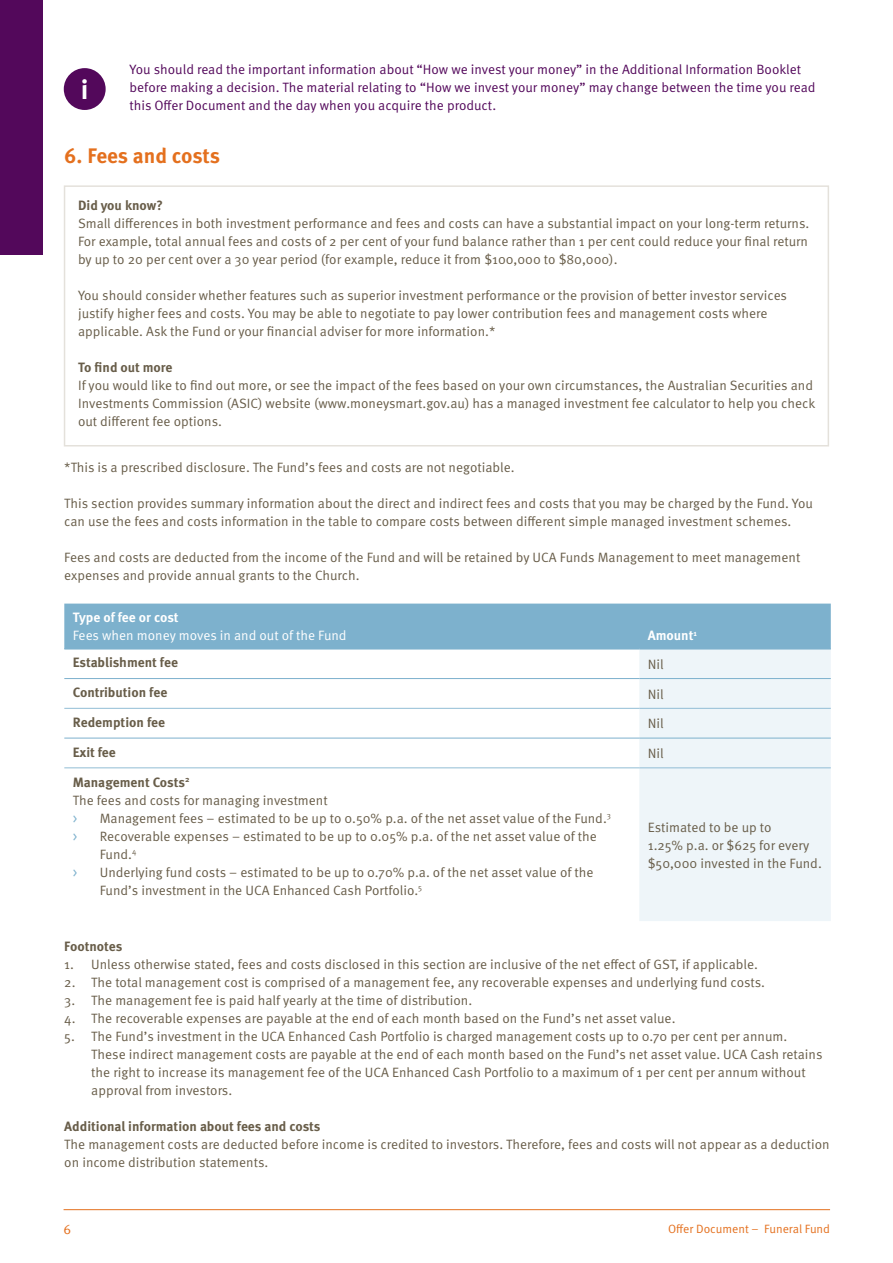
<style>
.page{position:relative;width:893px;height:1263px;background:#fff}
.page>*{position:absolute;margin:0;border:0;box-sizing:border-box;transform-origin:0 0}
.t1{font:700 27px "Meta OT";color:#fff}
.Numbered_heading{font:700 21px "Meta OT";letter-spacing:-.005em;color:#e4701e}
.Body_text{font:13.5px/18px "Meta OT Norm";color:#685d49}
.Information_body_tex{font:13.5px/18px "Meta OT Norm";color:#53085b}
.Paragraph_heading{font:700 13.5px "Meta OT";color:#685d49}
.Paragraph_heading-2{font:13.5px "Meta OT Norm";color:#685d49}
.Paragraph_heading_wh{font:13.5px "Meta OT Norm";color:#fff}
.Paragraph_heading_wh-2{font:700 13.5px "Meta OT";letter-spacing:-.005em;color:#fff}
.Paragraph_heading-3{font:700 13.5px "Meta OT";color:#fff}
.t2{font:13.5px "Meta OT Norm";color:#e4701e}
.t3{font:12px "Meta OT Norm";color:#e4701e}
.s1{color:#7db1cd}
</style>
<div class="page">
<div style="left:0;top:0;width:43px;height:255px;background:#53085b"></div>
<hr style="left:64px;top:1209px;width:766px;height:1px;background:#e4701e">
<div style="left:64px;top:604px;width:767px;height:44px;background:#7db1cd"></div>
<div style="left:639px;top:649px;width:192px;height:272px;background:#eef5f9"></div>
<hr style="left:64px;top:678px;width:575px;height:1px;background:#7db1cd">
<hr style="left:639px;top:678px;width:192px;height:1px;background:#7db1cd">
<hr style="left:64px;top:738px;width:575px;height:1px;background:#7db1cd">
<hr style="left:639px;top:738px;width:192px;height:1px;background:#7db1cd">
<hr style="left:64px;top:708px;width:575px;height:1px;background:#92bdd5">
<hr style="left:639px;top:708px;width:192px;height:1px;background:#92bdd5">
<hr style="left:64px;top:768px;width:575px;height:1px;background:#92bdd5">
<hr style="left:639px;top:768px;width:192px;height:1px;background:#92bdd5">
<hr style="left:64px;top:648px;width:575px;height:1px;background:#7db1cd">
<hr style="left:639px;top:648px;width:192px;height:1px;background:#7db1cd">
<div style="left:64px;top:185px;width:765px;height:261px;border:2px solid #e4e1db"></div>
<div style="left:64px;top:68px;width:42px;height:42px;background:#53085b;border-radius:50%"></div>
<p class="t1" style="left:81px;top:73px;width:9px">i</p>
<p class="Information_body_tex" style="left:130px;top:60px;width:688px">You should read the important information about “How we invest your money” in the Additional Information Booklet before making a decision. The material relating to “How we invest your money” may change between the time you read this Offer Document and the day when you acquire the product.</p>
<p class="Numbered_heading" style="left:64px;top:142px;width:157px">6. Fees and costs</p>
<p class="Paragraph_heading" style="left:78px;top:197px;width:86px">Did you know?</p>
<p class="Body_text" style="left:78px;top:214px;width:733px;text-align:justify">Small differences in both investment performance and fees and costs can have a substantial impact on your long-term returns.<br>For example, total annual fees and costs of 2 per cent of your fund balance rather than 1 per cent could reduce your final return by up to 20 per cent over a 30 year period (for example, reduce it from $100,000 to $80,000).</p>
<p class="Body_text" style="left:78px;top:286px;width:711px">You should consider whether features such as superior investment performance or the provision of better investor services justify higher fees and costs. You may be able to negotiate to pay lower contribution fees and management costs where applicable. Ask the Fund or your financial adviser for more information.*</p>
<p class="Paragraph_heading" style="left:78px;top:359px;width:96px">To find out more</p>
<p class="Body_text" style="left:78px;top:376px;width:739px">If you would like to find out more, or see the impact of the fees based on your own circumstances, the Australian Securities and<br>Investments Commission (ASIC) website (www.moneysmart.gov.au) has a managed investment fee calculator to help you check out different fee options.</p>
<p class="Body_text" style="left:64px;top:458px;width:452px">*This is a prescribed disclosure. The Fund’s fees and costs are not negotiable.</p>
<p class="Body_text" style="left:64px;top:494px;width:750px">This section provides summary information about the direct and indirect fees and costs that you may be charged by the Fund. You can use the fees and costs information in the table to compare costs between different simple managed investment schemes.</p>
<p class="Body_text" style="left:64px;top:548px;width:737px">Fees and costs are deducted from the income of the Fund and will be retained by UCA Funds Management to meet management expenses and provide annual grants to the Church.</p>
<p class="Paragraph_heading_wh-2" style="left:73px;top:609px;width:107px">Type of fee or cost</p>
<p class="Paragraph_heading_wh" style="left:73px;top:627px;width:275px">Fees when money moves in and out of the Fund</p>
<p class="Paragraph_heading-3" style="left:648px;top:627px;width:51px">Amount<sup>1</sup></p>
<p class="Paragraph_heading" style="left:73px;top:654px;width:107px">Establishment fee</p>
<p class="Body_text" style="left:648px;top:655px;width:17px">Nil</p>
<p class="Paragraph_heading" style="left:73px;top:684px;width:96px">Contribution fee</p>
<p class="Body_text" style="left:648px;top:685px;width:17px">Nil</p>
<p class="Paragraph_heading" style="left:73px;top:714px;width:94px">Redemption fee</p>
<p class="Body_text" style="left:648px;top:715px;width:17px">Nil</p>
<p class="Paragraph_heading" style="left:73px;top:743px;width:45px">Exit fee</p>
<p class="Body_text" style="left:648px;top:744px;width:17px">Nil</p>
<p class="Paragraph_heading" style="left:73px;top:773px;width:118px">Management Costs<sup>2</sup></p>
<p class="Paragraph_heading-2" style="left:73px;top:792px;width:256px">The fees and costs for managing investment</p>
<p class="Body_text" style="left:73px;top:809px;width:540px"><span class="s1">&gt;</span> Management fees – estimated to be up to 0.50% p.a. of the net asset value of the Fund.<sup>3</sup></p>
<p class="Body_text" style="left:100px;top:827px;width:499px;text-indent:-27px"><span class="s1">&gt;</span> Recoverable expenses – estimated to be up to 0.05% p.a. of the net asset value of the<br>Fund.<sup>4</sup></p>
<p class="Body_text" style="left:100px;top:863px;width:495px;text-indent:-27px"><span class="s1">&gt;</span> Underlying fund costs – estimated to be up to 0.70% p.a. of the net asset value of the<br>Fund’s investment in the UCA Enhanced Cash Portfolio.<sup>5</sup></p>
<p class="Body_text" style="left:648px;top:818px;width:176px">Estimated to be up to<br>1.25% p.a. or $625 for every $50,000 invested in the Fund.</p>
<p class="Paragraph_heading" style="left:64px;top:938px;width:60px">Footnotes</p>
<p class="Body_text" style="left:64px;top:955px;width:695px">1. Unless otherwise stated, fees and costs disclosed in this section are inclusive of the net effect of GST, if applicable.</p>
<p class="Body_text" style="left:64px;top:973px;width:702px">2. The total management cost is comprised of a management fee, any recoverable expenses and underlying fund costs.</p>
<p class="Body_text" style="left:64px;top:991px;width:409px">3. The management fee is paid half yearly at the time of distribution.</p>
<p class="Body_text" style="left:64px;top:1009px;width:613px">4. The recoverable expenses are payable at the end of each month based on the Fund’s net asset value.</p>
<p class="Body_text" style="left:91px;top:1027px;width:733px;text-indent:-27px">5. The Fund’s investment in the UCA Enhanced Cash Portfolio is charged management costs up to 0.70 per cent per annum.<br>These indirect management costs are payable at the end of each month based on the Fund’s net asset value. UCA Cash retains the right to increase its management fee of the UCA Enhanced Cash Portfolio to a maximum of 1 per cent per annum without approval from investors.</p>
<p class="Paragraph_heading" style="left:64px;top:1118px;width:258px">Additional information about fees and costs</p>
<p class="Body_text" style="left:64px;top:1135px;width:767px">The management costs are deducted before income is credited to investors. Therefore, fees and costs will not appear as a deduction on income distribution statements.</p>
<p class="t2" style="left:64px;top:1221px;width:9px">6</p>
<p class="t3" style="left:668px;top:1221px;width:163px">Offer Document – Funeral Fund</p>
</div>
